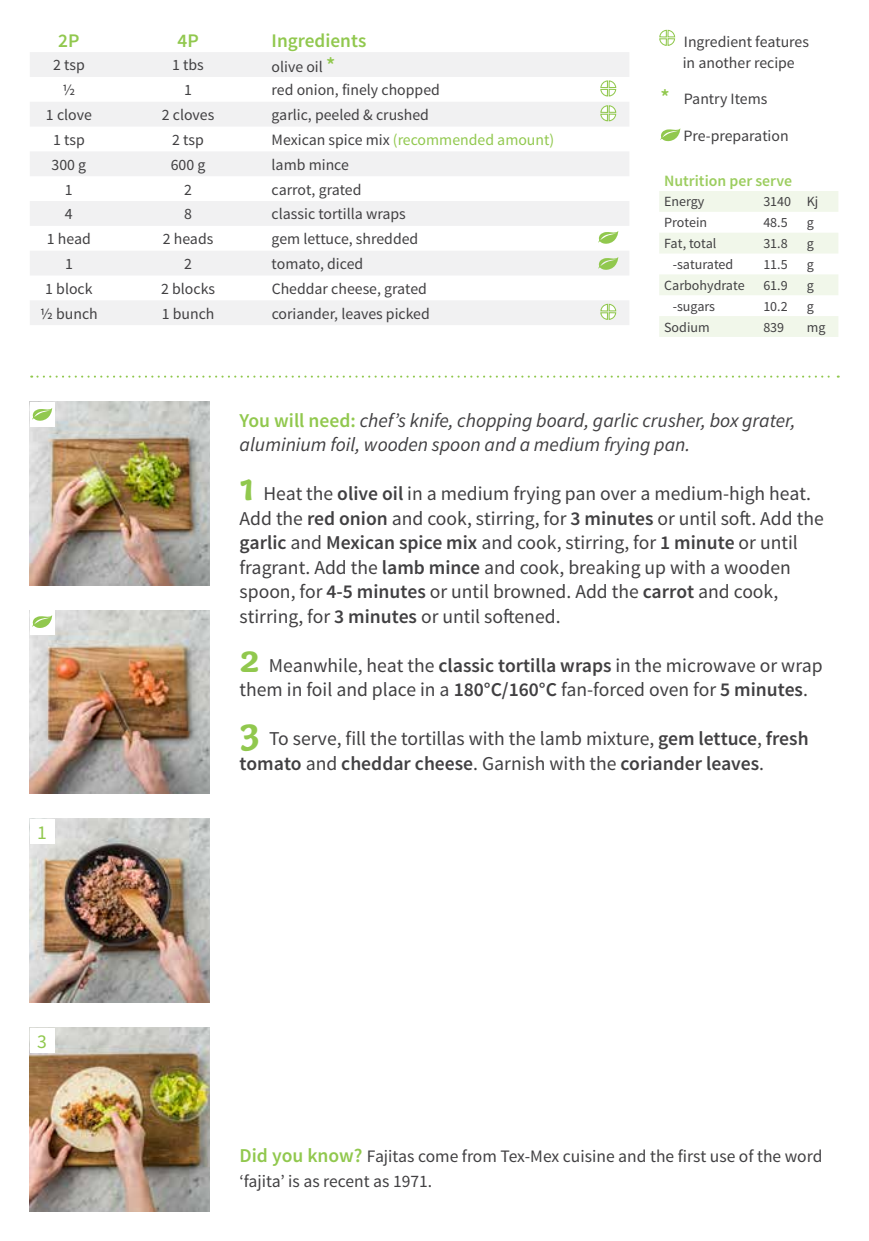
<style>
.page{position:relative;width:869px;height:1241px;background:#fff}
.page>*{position:absolute;margin:0;border:0;box-sizing:border-box;transform-origin:0 0}
.t1{font:19.6px/24.5px "Source Sans Pro";color:#414042}
.t2{font:italic 19.6px/24.5px "Source Sans Pro";color:#414042}
.t3{font:19.6px "Source Sans Pro";color:#91c84e}
.t4{font:600 19.25px "Source Sans Pro";color:#91c84e}
.t5{font:17.5px/24.5px "Source Sans Pro";color:#414042}
.t6{font:15.75px/21px "Source Sans Pro";color:#414042}
.t7{font:15.75px "Source Sans Pro";color:#91c84e}
.t8{font:600 15.75px "Source Sans Pro";color:#9ccd5f}
.t9{font:14px "Source Sans Pro";color:#414042}
.s1{font-weight:600;font-size:21px;color:#91c84e}
.s2{color:#414042}
.s3{font-weight:600;font-style:normal;color:#91c84e}
.s4{font-family:"Capucine Basic";font-weight:700;font-size:41.12px;color:#91c84e}
.s5{font-weight:600}
.s6{font-weight:600;font-size:19.6px;color:#91c84e}
</style>
<div class="page">
<svg style="left:659px;top:29px;width:16px;height:17px"></svg>
<svg style="left:31px;top:375px;width:807px;height:2px"></svg>
<svg style="left:660px;top:128px;width:20px;height:13px"></svg>
<img style="left:30px;top:610px;width:180px;height:183px">
<img style="left:30px;top:1027px;width:180px;height:184px">
<img style="left:30px;top:402px;width:180px;height:183px">
<img style="left:30px;top:818px;width:180px;height:184px">
<div style="left:30px;top:1027px;width:25px;height:25px;background:#fff"></div>
<div style="left:30px;top:402px;width:25px;height:24px;background:#fff"></div>
<div style="left:30px;top:818px;width:24px;height:25px;background:#fff"></div>
<div style="left:30px;top:610px;width:25px;height:25px;background:#fff"></div>
<svg style="left:30px;top:52px;width:599px;height:273px;fill:#f1f1f2"></svg>
<svg style="left:659px;top:191px;width:179px;height:146px"></svg>
<svg style="left:598px;top:231px;width:20px;height:13px"></svg>
<svg style="left:598px;top:257px;width:20px;height:13px"></svg>
<svg style="left:32px;top:408px;width:20px;height:13px"></svg>
<svg style="left:32px;top:615px;width:20px;height:13px"></svg>
<svg style="left:599px;top:80px;width:17px;height:17px"></svg>
<svg style="left:599px;top:105px;width:17px;height:17px"></svg>
<svg style="left:599px;top:303px;width:17px;height:17px"></svg>
<p class="t4" style="left:58px;top:28px;width:23px">2P</p>
<p class="t4" style="left:177px;top:28px;width:23px">4P</p>
<p class="t4" style="left:271px;top:28px;width:96px">Ingredients</p>
<p class="t6" style="left:53px;top:55px;width:33px">2 tsp</p>
<p class="t6" style="left:172px;top:55px;width:33px">1 tbs</p>
<p class="t6" style="left:271px;top:57px;width:65px">olive oil <span class="s1">*</span></p>
<p class="t6" style="left:62px;top:80px;width:14px">½</p>
<p class="t6" style="left:184px;top:80px;width:9px">1</p>
<p class="t6" style="left:271px;top:80px;width:170px">red onion, finely chopped</p>
<p class="t6" style="left:46px;top:105px;width:47px">1 clove</p>
<p class="t6" style="left:162px;top:105px;width:54px">2 cloves</p>
<p class="t6" style="left:271px;top:105px;width:159px">garlic, peeled &amp; crushed</p>
<p class="t6" style="left:53px;top:129px;width:33px">1 tsp</p>
<p class="t6" style="left:172px;top:129px;width:33px">2 tsp</p>
<p class="t7" style="left:271px;top:130px;width:284px"><span class="s2">Mexican spice mix</span> (recommended amount)</p>
<p class="t6" style="left:52px;top:154px;width:36px">300 g</p>
<p class="t6" style="left:171px;top:154px;width:36px">600 g</p>
<p class="t6" style="left:271px;top:154px;width:79px">lamb mince</p>
<p class="t6" style="left:65px;top:179px;width:9px">1</p>
<p class="t6" style="left:184px;top:179px;width:9px">2</p>
<p class="t6" style="left:271px;top:179px;width:91px">carrot, grated</p>
<p class="t6" style="left:65px;top:204px;width:9px">4</p>
<p class="t6" style="left:184px;top:204px;width:9px">8</p>
<p class="t6" style="left:271px;top:204px;width:136px">classic tortilla wraps</p>
<p class="t6" style="left:47px;top:229px;width:45px">1 head</p>
<p class="t6" style="left:163px;top:229px;width:52px">2 heads</p>
<p class="t6" style="left:271px;top:229px;width:148px">gem lettuce, shredded</p>
<p class="t6" style="left:65px;top:253px;width:9px">1</p>
<p class="t6" style="left:184px;top:253px;width:9px">2</p>
<p class="t6" style="left:271px;top:253px;width:93px">tomato, diced</p>
<p class="t6" style="left:45px;top:278px;width:49px">1 block</p>
<p class="t6" style="left:161px;top:278px;width:55px">2 blocks</p>
<p class="t6" style="left:271px;top:278px;width:157px">Cheddar cheese, grated</p>
<p class="t6" style="left:40px;top:303px;width:59px">½ bunch</p>
<p class="t6" style="left:162px;top:303px;width:54px">1 bunch</p>
<p class="t6" style="left:271px;top:303px;width:160px">coriander, leaves picked</p>
<p class="t6" style="left:682px;top:31px;width:128px">Ingredient features in another recipe</p>
<p class="t6" style="left:660px;top:89px;width:108px"><span class="s1">*</span> Pantry Items</p>
<p class="t6" style="left:683px;top:126px;width:107px">Pre-preparation</p>
<p class="t8" style="left:663px;top:171px;width:129px">Nutrition per serve</p>
<p class="t9" style="left:663px;top:193px;width:42px">Energy</p>
<p class="t9" style="left:763px;top:193px;width:57px">3140 Kj</p>
<p class="t9" style="left:663px;top:214px;width:45px">Protein</p>
<p class="t9" style="left:763px;top:214px;width:26px">48.5</p>
<p class="t9" style="left:806px;top:214px;width:9px">g</p>
<p class="t9" style="left:663px;top:235px;width:54px">Fat, total</p>
<p class="t9" style="left:763px;top:235px;width:26px">31.8</p>
<p class="t9" style="left:806px;top:235px;width:9px">g</p>
<p class="t9" style="left:672px;top:256px;width:62px">-saturated</p>
<p class="t9" style="left:763px;top:256px;width:26px">11.5</p>
<p class="t9" style="left:806px;top:256px;width:9px">g</p>
<p class="t9" style="left:663px;top:276px;width:82px">Carbohydrate</p>
<p class="t9" style="left:763px;top:276px;width:26px">61.9</p>
<p class="t9" style="left:806px;top:276px;width:9px">g</p>
<p class="t9" style="left:672px;top:297px;width:44px">-sugars</p>
<p class="t9" style="left:763px;top:297px;width:26px">10.2</p>
<p class="t9" style="left:806px;top:297px;width:9px">g</p>
<p class="t9" style="left:663px;top:318px;width:47px">Sodium</p>
<p class="t9" style="left:763px;top:318px;width:22px">839</p>
<p class="t9" style="left:806px;top:318px;width:20px">mg</p>
<p class="t3" style="left:37px;top:819px;width:11px">1</p>
<p class="t3" style="left:37px;top:1028px;width:11px">3</p>
<p class="t2" style="left:239px;top:408px;width:557px"><span class="s3">You will need:</span> chef’s knife, chopping board, garlic crusher, box grater, aluminium foil, wooden spoon and a medium frying pan.</p>
<p class="t1" style="left:239px;top:481px;width:585px"><span class="s4">1</span> Heat the <span class="s5">olive oil</span> in a medium frying pan over a medium-high heat.<br>Add the <span class="s5">red onion</span> and cook, stirring, for <span class="s5">3 minutes</span> or until soft. Add the <span class="s5">garlic</span> and <span class="s5">Mexican spice mix</span> and cook, stirring, for <span class="s5">1 minute</span> or until fragrant. Add the <span class="s5">lamb mince</span> and cook, breaking up with a wooden spoon, for <span class="s5">4-5 minutes</span> or until browned. Add the <span class="s5">carrot</span> and cook, stirring, for <span class="s5">3 minutes</span> or until softened.</p>
<p class="t1" style="left:239px;top:653px;width:584px"><span class="s4">2</span> Meanwhile, heat the <span class="s5">classic tortilla wraps</span> in the microwave or wrap them in foil and place in a <span class="s5">180°C/160°C</span> fan-forced oven for <span class="s5">5 minutes</span>.</p>
<p class="t1" style="left:239px;top:726px;width:570px"><span class="s4">3</span> To serve, fill the tortillas with the lamb mixture, <span class="s5">gem lettuce</span>, <span class="s5">fresh tomato</span> and <span class="s5">cheddar cheese</span>. Garnish with the <span class="s5">coriander leaves</span>.</p>
<p class="t5" style="left:239px;top:1144px;width:584px"><span class="s6">Did you know?</span> Fajitas come from Tex-Mex cuisine and the first use of the word ‘fajita’ is as recent as 1971.</p>
</div>
